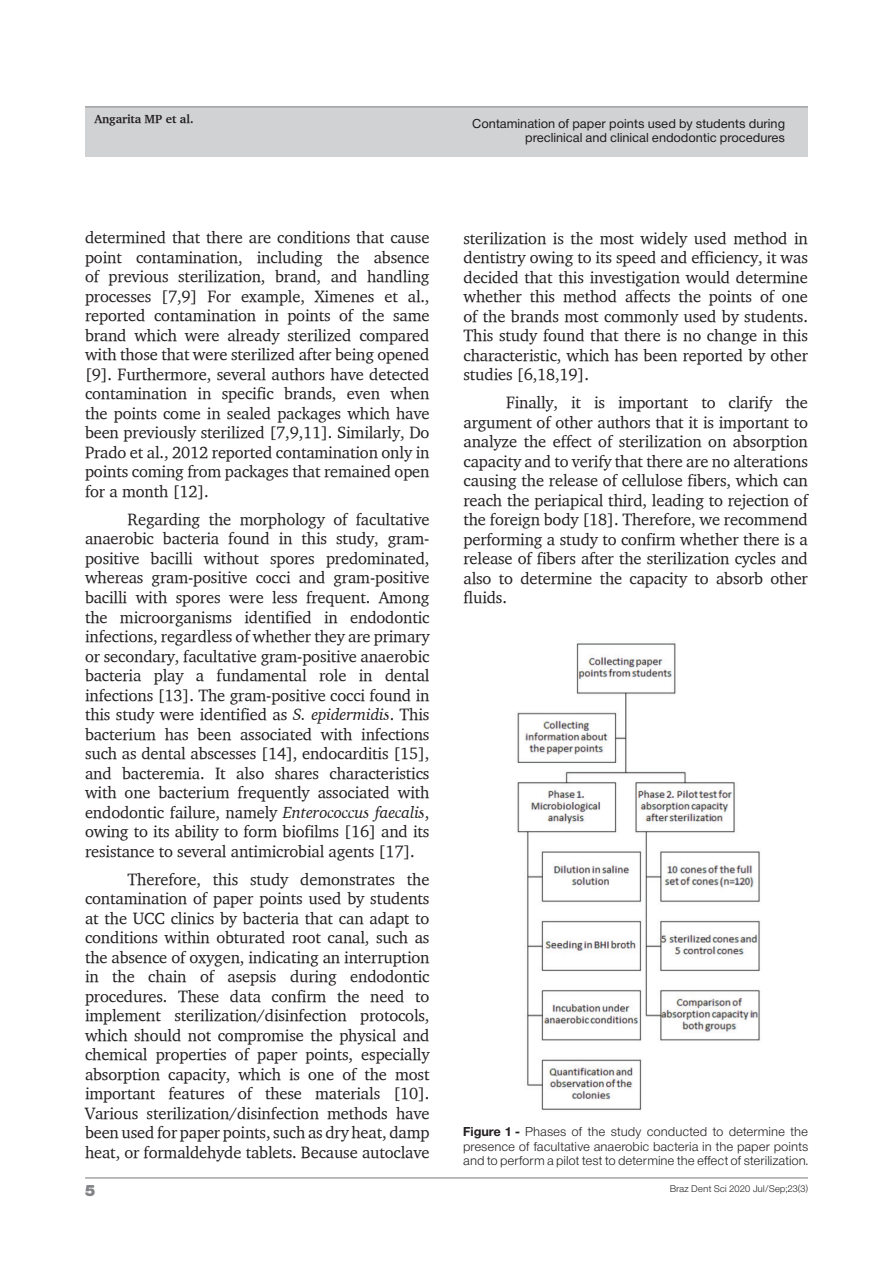
<style>
.page{position:relative;width:893px;height:1263px;background:#fff}
.page>*{position:absolute;margin:0;border:0;box-sizing:border-box;transform-origin:0 0}
.t1{font:16.5px/19.5px "Charter";letter-spacing:-.01em;color:#231f20;text-align:justify}
.t2{font:15px "Sh Europa Nr 2 Ultra";color:#808285}
.t3{font:12px/14.4px "Sh Europa Nr 2 Light";letter-spacing:.05em;color:#231f20;text-align:justify}
.t4{font:12px/14.4px "Sh Europa Nr 2";letter-spacing:.05em;color:#231f20;text-align:right}
.t5{font:700 12px "Charter";letter-spacing:-.01em;color:#231f20}
.t6{font:9px "Sh Europa Nr 2 Light";letter-spacing:.05em;color:#231f20}
.s1{font-style:italic}
.s2{font-family:"Sh Europa Nr 2";font-weight:700}
</style>
<div class="page">
<div style="left:85px;top:107px;width:723px;height:50px;background:#d1d2d4"></div>
<hr style="left:85px;top:106px;width:723px;height:1px;background:#808285">
<hr style="left:85px;top:1177px;width:723px;height:1px;background:#808285">
<img style="left:517px;top:643px;width:244px;height:468px">
<p class="t5" style="left:94px;top:111px;width:101px">Angarita MP et al.</p>
<p class="t4" style="left:473px;top:116px;width:314px">Contamination of paper points used by students during preclinical and clinical endodontic procedures</p>
<p class="t1" style="left:85px;top:228px;width:346px">determined that there are conditions that cause point contamination, including the absence of previous sterilization, brand, and handling processes [7,9] For example, Ximenes et al., reported contamination in points of the same brand which were already sterilized compared with those that were sterilized after being opened [9]. Furthermore, several authors have detected contamination in specific brands, even when the points come in sealed packages which have been previously sterilized [7,9,11]. Similarly, Do Prado et al., 2012 reported contamination only in points coming from packages that remained open for a month [12].</p>
<p class="t1" style="left:85px;top:509px;width:346px;text-indent:43px">Regarding the morphology of facultative anaerobic bacteria found in this study, gram&shy;positive bacilli without spores predominated, whereas gram-positive cocci and gram-positive bacilli with spores were less frequent. Among the microorganisms identified in endodontic infections, regardless of whether they are primary or secondary, facultative gram-positive anaerobic bacteria play a fundamental role in dental infections [13]. The gram-positive cocci found in this study were identified as <span class="s1">S. epidermidis</span>. This bacterium has been associated with infections such as dental abscesses [14], endocarditis [15], and bacteremia. It also shares characteristics with one bacterium frequently associated with endodontic failure, namely <span class="s1">Enterococcus faecalis</span>, owing to its ability to form biofilms [16] and its resistance to several antimicrobial agents [17].</p>
<p class="t1" style="left:85px;top:869px;width:346px;text-indent:43px">Therefore, this study demonstrates the contamination of paper points used by students at the UCC clinics by bacteria that can adapt to conditions within obturated root canal, such as the absence of oxygen, indicating an interruption in the chain of asepsis during endodontic procedures. These data confirm the need to implement sterilization/disinfection protocols, which should not compromise the physical and chemical properties of paper points, especially absorption capacity, which is one of the most important features of these materials [10].<br>Various sterilization/disinfection methods have been used for paper points, such as dry heat, damp heat, or formaldehyde tablets. Because autoclave</p>
<p class="t1" style="left:463px;top:228px;width:346px">sterilization is the most widely used method in dentistry owing to its speed and efficiency, it was decided that this investigation would determine whether this method affects the points of one of the brands most commonly used by students.<br>This study found that there is no change in this characteristic, which has been reported by other studies [6,18,19].</p>
<p class="t1" style="left:463px;top:392px;width:346px;text-indent:43px">Finally, it is important to clarify the argument of other authors that it is important to analyze the effect of sterilization on absorption capacity and to verify that there are no alterations causing the release of cellulose fibers, which can reach the periapical third, leading to rejection of the foreign body [18]. Therefore, we recommend performing a study to confirm whether there is a release of fibers after the sterilization cycles and also to determine the capacity to absorb other fluids.</p>
<p class="t3" style="left:463px;top:1125px;width:346px"><span class="s2">Figure 1 -</span> Phases of the study conducted to determine the presence of facultative anaerobic bacteria in the paper points and to perform a pilot test to determine the effect of sterilization.</p>
<p class="t2" style="left:85px;top:1182px;width:11px">5</p>
<p class="t6" style="left:670px;top:1183px;width:139px">Braz Dent Sci 2020 Jul/Sep;23(3)</p>
</div>
